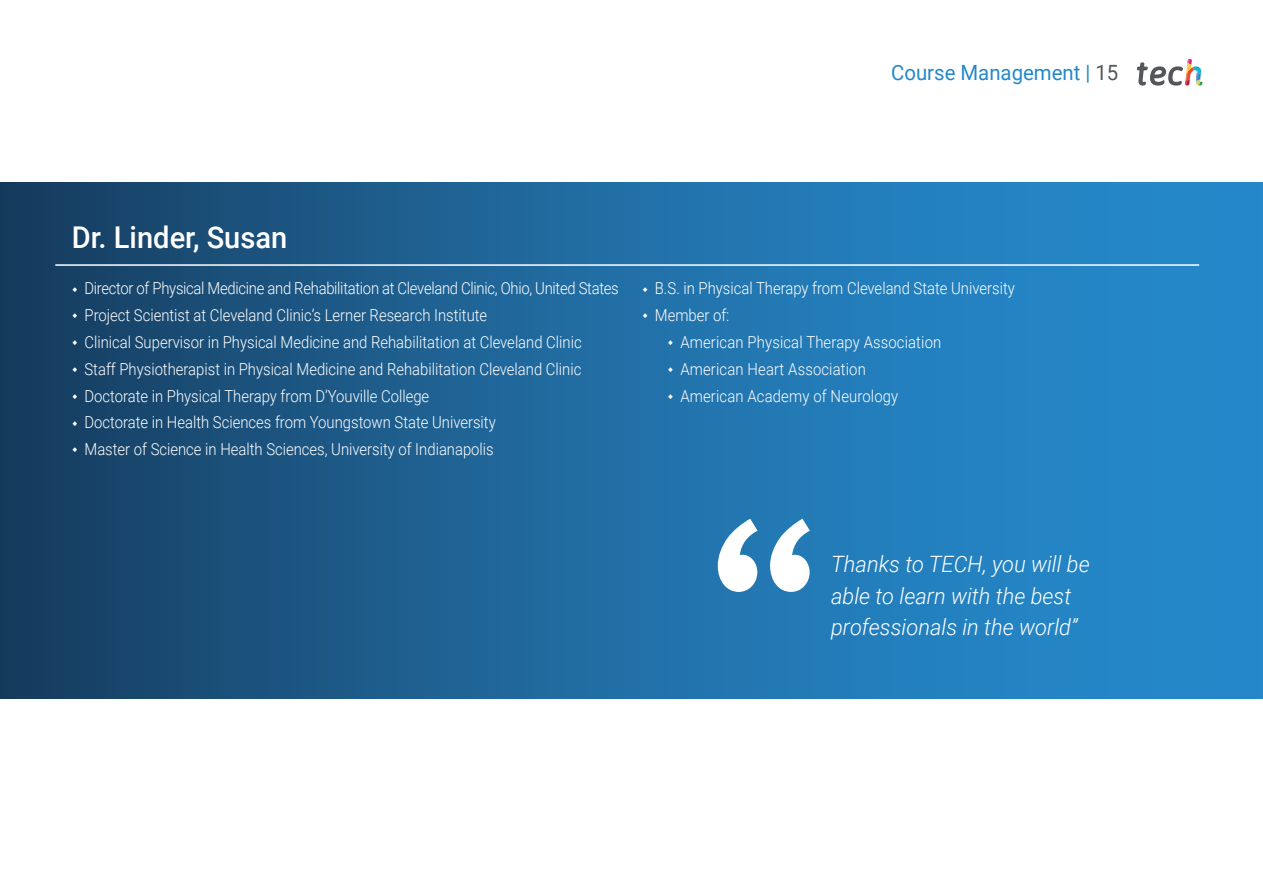
<style>
.page{position:relative;width:1263px;height:893px;background:#fff}
.page>*{position:absolute;margin:0;border:0;box-sizing:border-box;transform-origin:0 0}
.t1{font:500 30px "Roboto";color:#fff}
.t2{font:italic 300 22.5px/31.5px "Roboto";color:#fff}
.t3{font:21px "Roboto";color:#2488c9}
.t4{font:300 16.5px/26.7px "Roboto";color:#fff;scale:.9 1}
.s1{color:#52555b}
</style>
<div class="page">
<div style="left:0;top:182px;width:1263px;height:516px;background:linear-gradient(to right,#184267,#2793d9)"></div>
<svg style="left:718px;top:519px;width:92px;height:73px"></svg>
<hr style="left:55px;top:264px;width:1144px;height:2px;background:#fff">
<svg style="left:1137px;top:59px;width:65px;height:27px"></svg>
<svg style="left:73px;top:287px;width:4px;height:5px"></svg>
<svg style="left:73px;top:314px;width:4px;height:5px"></svg>
<svg style="left:73px;top:340px;width:4px;height:5px"></svg>
<svg style="left:73px;top:367px;width:4px;height:5px"></svg>
<svg style="left:73px;top:394px;width:4px;height:5px"></svg>
<svg style="left:73px;top:421px;width:4px;height:5px"></svg>
<svg style="left:73px;top:447px;width:4px;height:5px"></svg>
<svg style="left:643px;top:287px;width:4px;height:5px"></svg>
<svg style="left:643px;top:314px;width:4px;height:5px"></svg>
<svg style="left:668px;top:340px;width:5px;height:5px"></svg>
<svg style="left:668px;top:367px;width:5px;height:5px"></svg>
<svg style="left:668px;top:394px;width:5px;height:5px"></svg>
<p class="t3" style="left:891px;top:57px;width:229px">Course Management | <span class="s1">15</span></p>
<h1 class="t1" style="left:72px;top:216px;width:217px">Dr. Linder, Susan</h1>
<p class="t4" style="left:85px;top:275px;width:595px">Director of Physical Medicine and Rehabilitation at Cleveland Clinic, Ohio, United States Project Scientist at Cleveland Clinic’s Lerner Research Institute<br>Clinical Supervisor in Physical Medicine and Rehabilitation at Cleveland Clinic<br>Staff Physiotherapist in Physical Medicine and Rehabilitation Cleveland Clinic Doctorate in Physical Therapy from D’Youville College<br>Doctorate in Health Sciences from Youngstown State University<br>Master of Science in Health Sciences, University of Indianapolis</p>
<p class="t4" style="left:655px;top:275px;width:401px">B.S. in Physical Therapy from Cleveland State University</p>
<p class="t4" style="left:655px;top:301px;width:84px">Member of:</p>
<p class="t4" style="left:680px;top:328px;width:291px">American Physical Therapy Association</p>
<p class="t4" style="left:680px;top:355px;width:208px">American Heart Association</p>
<p class="t4" style="left:680px;top:382px;width:244px">American Academy of Neurology</p>
<h2 class="t2" style="left:831px;top:548px;width:260px">Thanks to TECH, you will be able to learn with the best professionals in the world”</h2>
</div>
